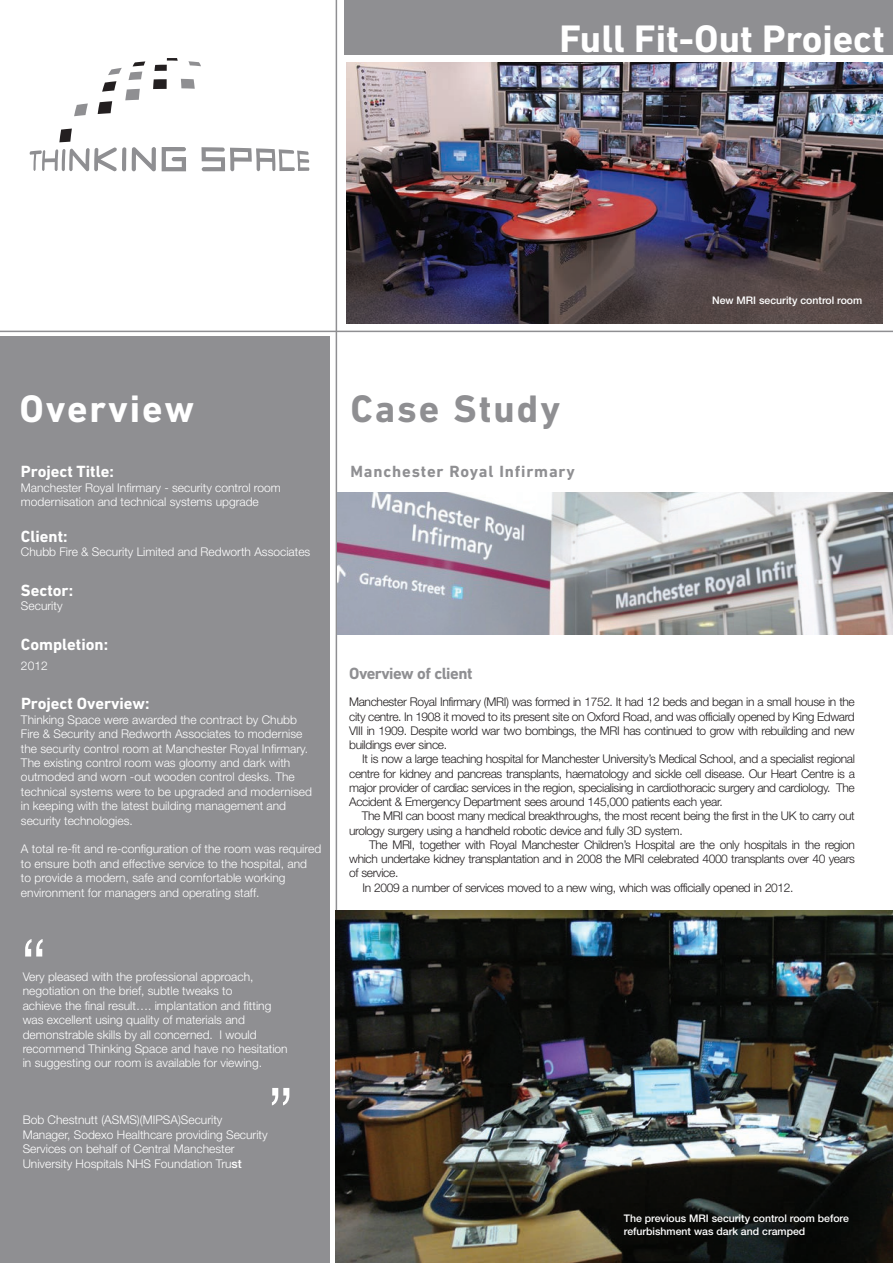
<style>
.page{position:relative;width:893px;height:1263px;background:#fff}
.page>*{position:absolute;margin:0;border:0;box-sizing:border-box;transform-origin:0 0}
.t1{font:300 72px "Helvetica Neue LT Std";color:#fff}
.t2{font:700 39px "DIN Next LT Pro";color:#fff}
.t3{font:700 39px "DIN Next LT Pro";letter-spacing:.05em;color:#8f8f92}
.t4{font:700 39px "DIN Next LT Pro";letter-spacing:.05em;color:#fff}
.t5{font:700 16.5px "DIN Next LT Pro";color:#fff}
.t6{font:700 16.5px "DIN Next LT Pro";letter-spacing:.05em;color:#8f8f92}
.t7{font:700 16.5px "DIN Next LT Pro";letter-spacing:-.03em;color:#8f8f92}
.t8{font:300 12px/14.4px "Helvetica Neue LT Std";color:#fff}
.t9{font:300 12px/14.2px "Helvetica Neue LT Std";letter-spacing:-.03em;color:#231f20;text-align:justify}
.t10{font:500 10.5px/12.6px "Helvetica Neue LT Std";color:#fff}
.s1{font-weight:500}
</style>
<div class="page">
<svg style="left:98px;top:101px;width:14px;height:13px"></svg>
<svg style="left:153px;top:79px;width:14px;height:10px"></svg>
<svg style="left:133px;top:61px;width:12px;height:5px"></svg>
<svg style="left:102px;top:81px;width:14px;height:11px"></svg>
<svg style="left:154px;top:58px;width:24px;height:13px"></svg>
<svg style="left:74px;top:103px;width:14px;height:13px"></svg>
<svg style="left:125px;top:89px;width:15px;height:11px"></svg>
<svg style="left:129px;top:72px;width:13px;height:8px"></svg>
<svg style="left:108px;top:68px;width:14px;height:7px"></svg>
<svg style="left:188px;top:61px;width:13px;height:5px"></svg>
<svg style="left:181px;top:79px;width:14px;height:10px"></svg>
<svg style="left:201px;top:147px;width:108px;height:24px"></svg>
<svg style="left:162px;top:147px;width:24px;height:24px"></svg>
<svg style="left:30px;top:129px;width:96px;height:42px"></svg>
<svg style="left:132px;top:147px;width:24px;height:24px"></svg>
<div style="left:344px;top:0;width:549px;height:55px;background:#8f8f92"></div>
<hr style="left:0;top:331px;width:893px;height:1px;background:#8f8f92">
<hr style="left:336px;top:0;width:1px;height:1263px;background:#8f8f92">
<svg style="left:346px;top:62px;width:537px;height:2px"></svg>
<img style="left:347px;top:63px;width:535px;height:260px">
<div style="left:0;top:336px;width:329px;height:927px;background:#8f8f92"></div>
<img style="left:337px;top:493px;width:556px;height:142px">
<img style="left:336px;top:911px;width:557px;height:352px">
<h2 class="t2" style="left:559px;top:15px;width:327px">Full Fit-Out Project</h2>
<p class="t10" style="left:712px;top:294px;width:152px">New MRI security control room</p>
<h2 class="t4" style="left:19px;top:386px;width:176px">Overview</h2>
<h3 class="t5" style="left:21px;top:462px;width:94px">Project Title:</h3>
<p class="t8" style="left:21px;top:480px;width:261px">Manchester Royal Infirmary - security control room modernisation and technical systems upgrade</p>
<h3 class="t5" style="left:21px;top:527px;width:48px">Client:</h3>
<p class="t8" style="left:21px;top:545px;width:291px">Chubb Fire &amp; Security Limited and Redworth Associates</p>
<h3 class="t5" style="left:21px;top:581px;width:54px">Sector:</h3>
<p class="t8" style="left:21px;top:599px;width:43px">Security</p>
<h3 class="t5" style="left:21px;top:635px;width:89px">Completion:</h3>
<p class="t8" style="left:21px;top:658px;width:28px">2012</p>
<h3 class="t5" style="left:21px;top:694px;width:130px">Project Overview:</h3>
<p class="t8" style="left:21px;top:712px;width:292px">Thinking Space were awarded the contract by Chubb Fire &amp; Security and Redworth Associates to modernise the security control room at Manchester Royal Infirmary.<br>The existing control room was gloomy and dark with outmoded and worn -out wooden control desks. The technical systems were to be upgraded and modernised in keeping with the latest building management and security technologies.</p>
<p class="t8" style="left:21px;top:842px;width:302px">A total re-fit and re-configuration of the room was required to ensure both and effective service to the hospital, and<br>to provide a modern, safe and comfortable working environment for managers and operating staff.</p>
<h1 class="t1" style="left:21px;top:921px;width:28px">“</h1>
<p class="t8" style="left:23px;top:969px;width:266px">Very pleased with the professional approach, negotiation on the brief, subtle tweaks to<br>achieve the final result…. implantation and fitting was excellent using quality of materials and demonstrable skills by all concerned. I would recommend Thinking Space and have no hesitation in suggesting our room is available for viewing.</p>
<h1 class="t1" style="left:294px;top:1124px;width:28px;rotate:-180deg">“</h1>
<p class="t8" style="left:23px;top:1112px;width:247px">Bob Chestnutt (ASMS)(MIPSA)Security Manager, Sodexo Healthcare providing Security Services on behalf of Central Manchester University Hospitals NHS Foundation Tru<span class="s1">st</span></p>
<h2 class="t3" style="left:350px;top:386px;width:211px">Case Study</h2>
<h3 class="t6" style="left:351px;top:461px;width:226px">Manchester Royal Infirmary</h3>
<h3 class="t7" style="left:349px;top:663px;width:125px">Overview of client</h3>
<p class="t9" style="left:349px;top:695px;width:507px">Manchester Royal Infirmary (MRI) was formed in 1752. It had 12 beds and began in a small house in the city centre. In 1908 it moved to its present site on Oxford Road, and was officially opened by King Edward VIII in 1909. Despite world war two bombings, the MRI has continued to grow with rebuilding and new buildings ever since.</p>
<p class="t9" style="left:349px;top:752px;width:507px;text-indent:13px">It is now a large teaching hospital for Manchester University’s Medical School, and a specialist regional centre for kidney and pancreas transplants, haematology and sickle cell disease. Our Heart Centre is a major provider of cardiac services in the region, specialising in cardiothoracic surgery and cardiology. The Accident &amp; Emergency Department sees around 145,000 patients each year.</p>
<p class="t9" style="left:349px;top:809px;width:507px;text-indent:13px">The MRI can boost many medical breakthroughs, the most recent being the first in the UK to carry out urology surgery using a handheld robotic device and fully 3D system.</p>
<p class="t9" style="left:369px;top:837px;width:487px">The MRI, together with Royal Manchester Children’s Hospital are the only hospitals in the region</p>
<p class="t9" style="left:349px;top:851px;width:507px">which undertake kidney transplantation and in 2008 the MRI celebrated 4000 transplants over 40 years</p>
<p class="t9" style="left:349px;top:866px;width:51px">of service.</p>
<p class="t9" style="left:362px;top:880px;width:433px">In 2009 a number of services moved to a new wing, which was officially opened in 2012.</p>
<p class="t10" style="left:624px;top:1212px;width:227px">The previous MRI security control room before refurbishment was dark and cramped</p>
</div>
